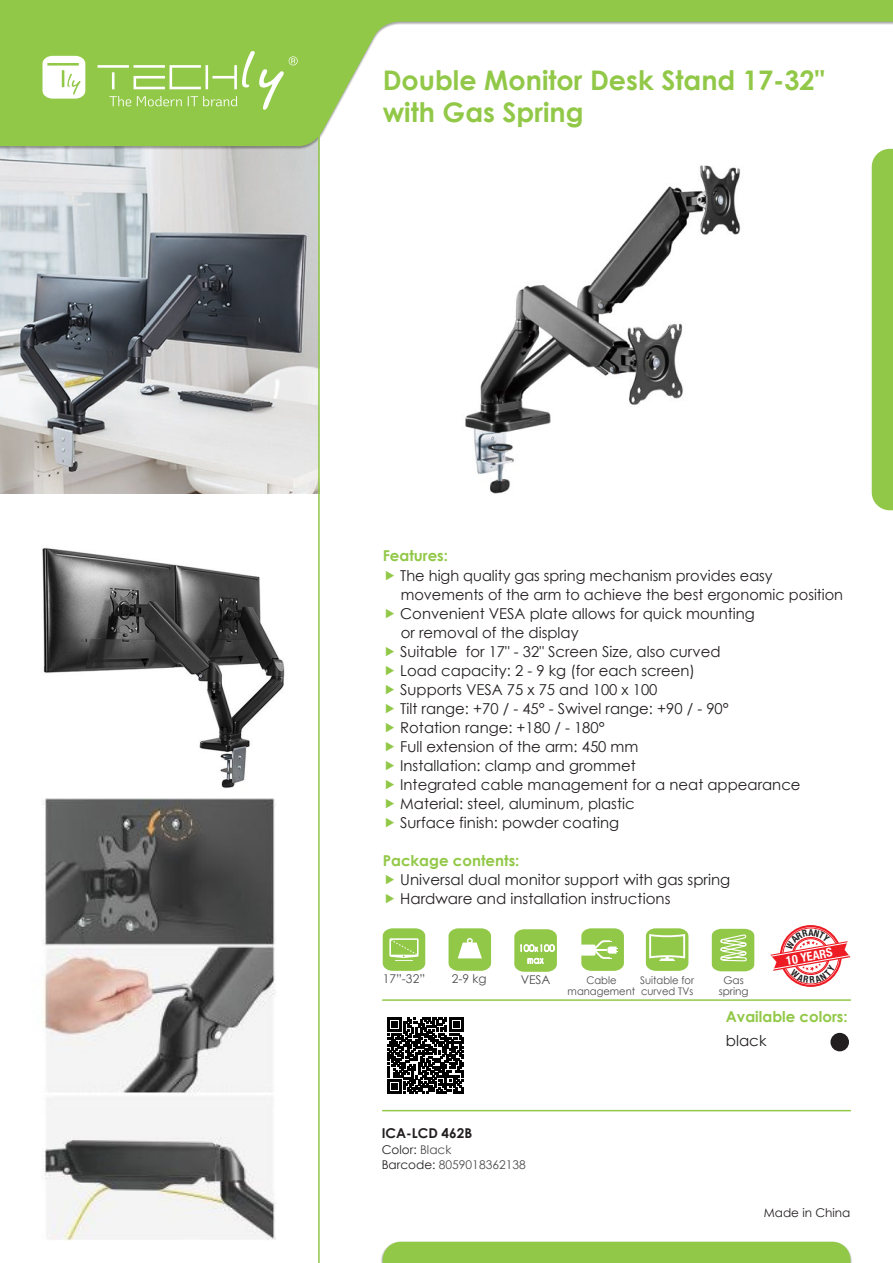
<style>
.page{position:relative;width:893px;height:1263px;background:#fff}
.page>*{position:absolute;margin:0;border:0;box-sizing:border-box;transform-origin:0 0}
.t1{font:700 27px/32.4px "Century Gothic";color:#92c848}
.t2{font:15px/19px "Century Gothic";color:#231f20}
.t3{font:700 15px "Century Gothic";color:#92c848}
.t4{font:700 13.5px "Century Gothic";color:#231f20}
.t5{font:700 condensed 12.3px "Helvetica Neue LT Std";color:#fff}
.t6{font:12px/14.4px "Century Gothic";color:#4d4d4f}
.t7{font:12px "Century Gothic";color:#231f20}
.t8{font:10.5px/10.5px "Century Gothic";color:#4d4d4f;text-align:center;scale:.95 1}
.t9{font:10.5px/10.5px "Century Gothic";color:#4d4d4f;text-align:center}
.t10{font:700 condensed 9.45px "Helvetica Neue LT Std";color:#231f20}
.t11{font:700 9px "Caviar Dreams";color:#fff}
.s1{color:#231f20}
</style>
<div class="page">
<img style="left:42px;top:547px;width:243px;height:252px">
<img style="left:0;top:151px;width:318px;height:342px">
<img style="left:465px;top:165px;width:276px;height:329px">
<img style="left:0;top:146px;width:893px;height:5px">
<svg style="left:0;top:0;width:893px;height:146px"></svg>
<svg style="left:43px;top:56px;width:42px;height:43px"></svg>
<hr style="left:98px;top:65px;width:31px;height:3px;background:#fff">
<svg style="left:109px;top:51px;width:189px;height:59px;background:#a0cf60"></svg>
<svg style="left:387px;top:1017px;width:76px;height:76px"></svg>
<hr style="left:318px;top:136px;width:2px;height:1127px;background:#92c848">
<hr style="left:383px;top:999px;width:467px;height:2px;background:#92c848">
<hr style="left:383px;top:1110px;width:467px;height:1px;background:#92c848">
<img style="left:381px;top:1241px;width:471px;height:22px">
<div style="left:383px;top:1242px;width:467px;height:21px;background:#92c848"></div>
<div style="left:872px;top:149px;width:21px;height:361px;background:#92c848"></div>
<img style="left:42px;top:799px;width:234px;height:442px">
<div style="left:831px;top:1033px;width:17px;height:17px;background:#231f20;border-radius:50%"></div>
<div style="left:830px;top:1033px;width:19px;height:18px;border:2px solid #231f20;border-radius:50%"></div>
<svg style="left:383px;top:928px;width:42px;height:43px;background:#a2d064"></svg>
<svg style="left:449px;top:928px;width:42px;height:43px"></svg>
<svg style="left:581px;top:928px;width:43px;height:43px"></svg>
<svg style="left:514px;top:929px;width:43px;height:43px;background:#a5d168"></svg>
<svg style="left:645px;top:928px;width:43px;height:43px;background:#a7d36c"></svg>
<svg style="left:780px;top:925px;width:62px;height:62px"></svg>
<svg style="left:712px;top:929px;width:42px;height:42px;background:#a8d36d"></svg>
<svg style="left:770px;top:929px;width:80px;height:54px"></svg>
<h1 class="t1" style="left:383px;top:63px;width:443px">Double Monitor Desk Stand 17-32" with Gas Spring</h1>
<p class="t3" style="left:383px;top:545px;width:67px">Features:</p>
<p class="t2" style="left:400px;top:565px;width:444px">The high quality gas spring mechanism provides easy movements of the arm to achieve the best ergonomic position Convenient VESA plate allows for quick mounting<br>or removal of the display<br>Suitable for 17" - 32" Screen Size, also curved<br>Load capacity: 2 - 9 kg (for each screen)<br>Supports VESA 75 x 75 and 100 x 100<br>Tilt range: +70 / - 45° - Swivel range: +90 / - 90°<br>Rotation range: +180 / - 180°<br>Full extension of the arm: 450 mm<br>Installation: clamp and grommet<br>Integrated cable management for a neat appearance Material: steel, aluminum, plastic<br>Surface finish: powder coating</p>
<p class="t3" style="left:383px;top:849px;width:138px">Package contents:</p>
<p class="t2" style="left:400px;top:870px;width:332px">Universal dual monitor support with gas spring<br>Hardware and installation instructions</p>
<p class="t11" style="left:518px;top:943px;width:38px">100x100</p>
<p class="t10" style="left:808px;top:927px;width:7px">A</p>
<p class="t5" style="left:785px;top:953px;width:48px;rotate:-10deg">10 YEARS</p>
<p class="t6" style="left:383px;top:972px;width:44px">17”-32”</p>
<p class="t6" style="left:452px;top:972px;width:36px">2-9 kg</p>
<p class="t8" style="left:568px;top:975px;width:73px">Cable management</p>
<p class="t6" style="left:521px;top:973px;width:31px">VESA</p>
<p class="t8" style="left:640px;top:975px;width:58px;text-align:left">Suitable for curved TVs</p>
<p class="t9" style="left:719px;top:975px;width:31px">Gas spring</p>
<p class="t3" style="left:726px;top:1005px;width:123px">Available colors:</p>
<p class="t2" style="left:726px;top:1031px;width:42px">black</p>
<p class="t4" style="left:382px;top:1122px;width:92px">ICA-LCD 462B</p>
<p class="t6" style="left:382px;top:1142px;width:146px"><span class="s1">Color:</span> Black<br><span class="s1">Barcode:</span> 8059018362138</p>
<p class="t7" style="left:764px;top:1204px;width:88px">Made in China</p>
</div>
